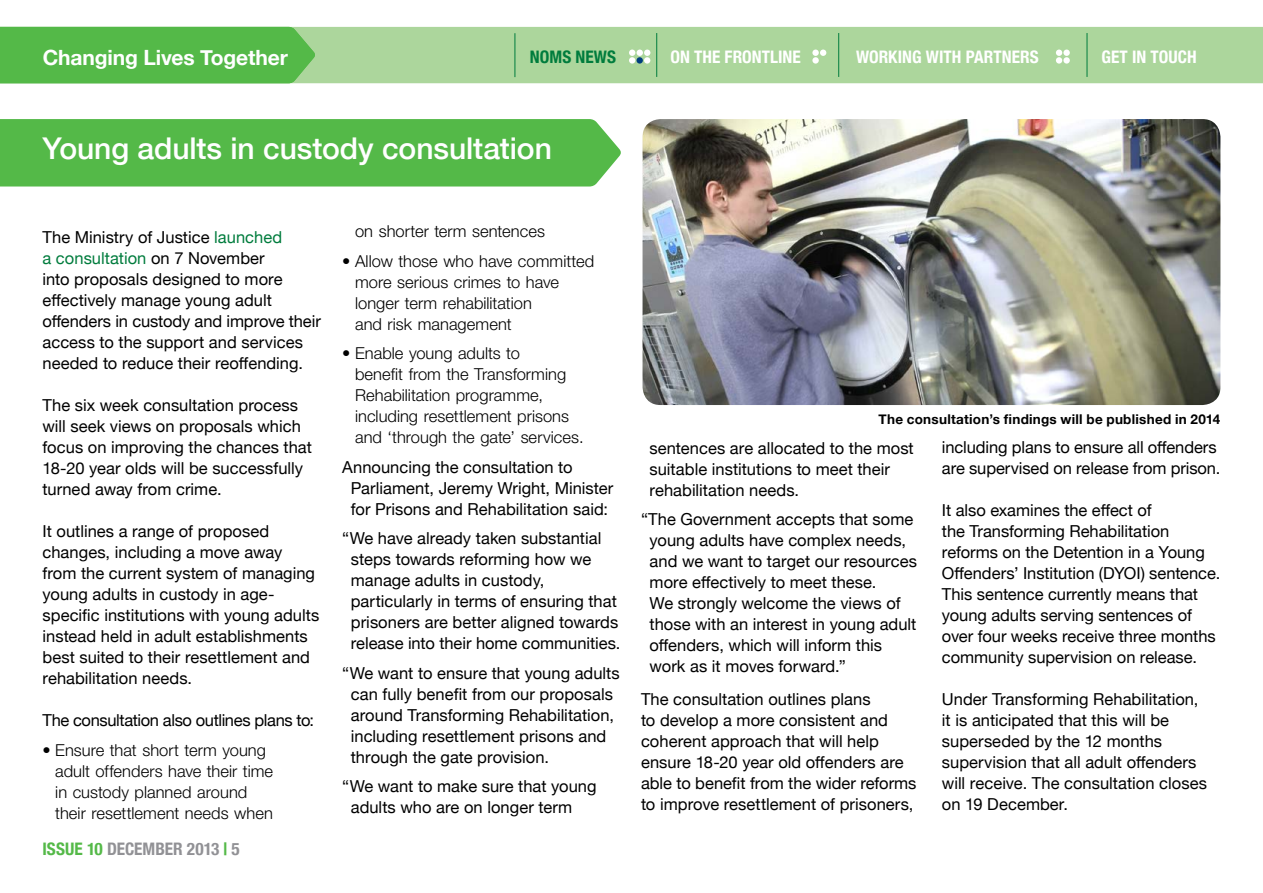
<style>
.page{position:relative;width:1263px;height:893px;background:#fff}
.page>*{position:absolute;margin:0;border:0;box-sizing:border-box;transform-origin:0 0}
.t1{font:500 30px "Helvetica Neue";letter-spacing:-.005em;color:#fff}
.t2{font:700 21px "Helvetica Neue";letter-spacing:-.005em;color:#fff}
.t3{font:700 condensed 17.25px "Helvetica Neue";color:#fff}
.t4{font:700 condensed 17.25px "Helvetica Neue";color:#919195}
.t5{font:700 condensed 17.25px "Helvetica Neue";color:#007c3d}
.Body{font:16.5px/21px "Helvetica Neue";color:#000}
.Bullets{font:300 16.5px/21px "Helvetica Neue LT Pro";color:#000}
.Body-2{font:16.5px "Helvetica Neue";letter-spacing:-.02em;color:#000}
.Pull_Out{font:700 13.5px "Helvetica Neue";letter-spacing:.02em;color:#000}
.s1{color:#007c3d}
.s2{color:#54b948}
</style>
<div class="page">
<div style="left:315px;top:27px;width:948px;height:56px;background:#acd69c"></div>
<hr style="left:514px;top:33px;width:1px;height:44px;background:#007c3d">
<hr style="left:838px;top:33px;width:1px;height:44px;background:#007c3d">
<hr style="left:656px;top:33px;width:1px;height:44px;background:#007c3d">
<hr style="left:1087px;top:33px;width:1px;height:44px;background:#007c3d">
<img style="left:642px;top:119px;width:578px;height:286px">
<div style="left:0;top:119px;width:621px;height:68px;background:#54b948"></div>
<div style="left:0;top:27px;width:315px;height:56px;background:#54b948"></div>
<svg style="left:820px;top:50px;width:6px;height:6px"></svg>
<div style="left:636px;top:50px;width:7px;height:6px;background:#fff;border-radius:50%"></div>
<div style="left:812px;top:50px;width:7px;height:6px;background:#fff;border-radius:50%"></div>
<svg style="left:629px;top:50px;width:6px;height:6px"></svg>
<div style="left:812px;top:57px;width:7px;height:7px;background:#fff;border-radius:50%"></div>
<div style="left:629px;top:57px;width:6px;height:7px;background:#fff;border-radius:50%"></div>
<div style="left:1063px;top:50px;width:7px;height:6px;background:#fff;border-radius:50%"></div>
<svg style="left:1056px;top:50px;width:6px;height:6px"></svg>
<div style="left:1056px;top:57px;width:6px;height:7px;background:#fff;border-radius:50%"></div>
<svg style="left:644px;top:50px;width:6px;height:6px"></svg>
<div style="left:636px;top:57px;width:7px;height:7px;background:#003e7e;border-radius:50%"></div>
<div style="left:644px;top:57px;width:6px;height:7px;background:#fff;border-radius:50%"></div>
<div style="left:1063px;top:57px;width:7px;height:7px;background:#fff;border-radius:50%"></div>
<p class="t2" style="left:43px;top:39px;width:247px">Changing Lives Together</p>
<p class="t5" style="left:530px;top:43px;width:88px">NOMS NEWS</p>
<p class="t3" style="left:670px;top:43px;width:132px">ON THE FRONTLINE</p>
<p class="t3" style="left:856px;top:43px;width:184px">WORKING WITH PARTNERS</p>
<p class="t3" style="left:1101px;top:43px;width:97px">GET IN TOUCH</p>
<p class="t1" style="left:43px;top:124px;width:511px">Young adults in custody consultation</p>
<p class="Body" style="left:43px;top:225px;width:280px">The Ministry of Justice <span class="s1">launched<br>a consultation</span> on 7 November<br>into proposals designed to more effectively manage young adult offenders in custody and improve their access to the support and services needed to reduce their reoffending.</p>
<p class="Body" style="left:43px;top:393px;width:271px">The six week consultation process will seek views on proposals which focus on improving the chances that<br>18-20 year olds will be successfully turned away from crime.</p>
<p class="Body" style="left:43px;top:519px;width:278px">It outlines a range of proposed changes, including a move away from the current system of managing young adults in custody in age&shy;specific institutions with young adults instead held in adult establishments best suited to their resettlement and rehabilitation needs.</p>
<p class="Body-2" style="left:43px;top:706px;width:273px">The consultation also outlines plans to:</p>
<p class="Bullets" style="left:55px;top:739px;width:219px;text-indent:-13px">• Ensure that short term young adult offenders have their time in custody planned around their resettlement needs when</p>
<p class="t4" style="left:43px;top:835px;width:199px"><span class="s2">ISSUE 10</span> DECEMBER 2013 <span class="s2">|</span> 5</p>
<p class="Bullets" style="left:355px;top:220px;width:191px">on shorter term sentences</p>
<p class="Bullets" style="left:355px;top:250px;width:241px;text-indent:-13px">• Allow those who have committed more serious crimes to have longer term rehabilitation<br>and risk management</p>
<p class="Bullets" style="left:355px;top:342px;width:230px;text-indent:-13px">• Enable young adults to<br>benefit from the Transforming<br>Rehabilitation programme, including resettlement prisons and ‘through the gate’ services.</p>
<p class="Body" style="left:351px;top:455px;width:264px;text-indent:-8px">Announcing the consultation to<br>Parliament, Jeremy Wright, Minister for Prisons and Rehabilitation said:</p>
<p class="Body" style="left:351px;top:527px;width:271px;text-indent:-8px">“We have already taken substantial steps towards reforming how we manage adults in custody, particularly in terms of ensuring that prisoners are better aligned towards release into their home communities.</p>
<p class="Body" style="left:351px;top:661px;width:270px;text-indent:-8px">“We want to ensure that young adults can fully benefit from our proposals around Transforming Rehabilitation, including resettlement prisons and through the gate provision.</p>
<p class="Body" style="left:351px;top:775px;width:247px;text-indent:-8px">“We want to make sure that young adults who are on longer term</p>
<p class="Pull_Out" style="left:879px;top:407px;width:343px">The consultation’s findings will be published in 2014</p>
<p class="Body" style="left:649px;top:436px;width:266px">sentences are allocated to the most suitable institutions to meet their rehabilitation needs.</p>
<p class="Body" style="left:649px;top:508px;width:269px;text-indent:-8px">“The Government accepts that some young adults have complex needs, and we want to target our resources more effectively to meet these.<br>We strongly welcome the views of those with an interest in young adult offenders, which will inform this work as it moves forward.”</p>
<p class="Body" style="left:641px;top:688px;width:277px">The consultation outlines plans<br>to develop a more consistent and coherent approach that will help ensure 18-20 year old offenders are able to benefit from the wider reforms to improve resettlement of prisoners,</p>
<p class="Body" style="left:942px;top:436px;width:280px">including plans to ensure all offenders are supervised on release from prison.</p>
<p class="Body" style="left:942px;top:499px;width:280px">It also examines the effect of<br>the Transforming Rehabilitation reforms on the Detention in a Young Offenders’ Institution (DYOI) sentence.<br>This sentence currently means that young adults serving sentences of over four weeks receive three months community supervision on release.</p>
<p class="Body" style="left:942px;top:688px;width:267px">Under Transforming Rehabilitation, it is anticipated that this will be superseded by the 12 months supervision that all adult offenders will receive. The consultation closes on 19 December.</p>
</div>
